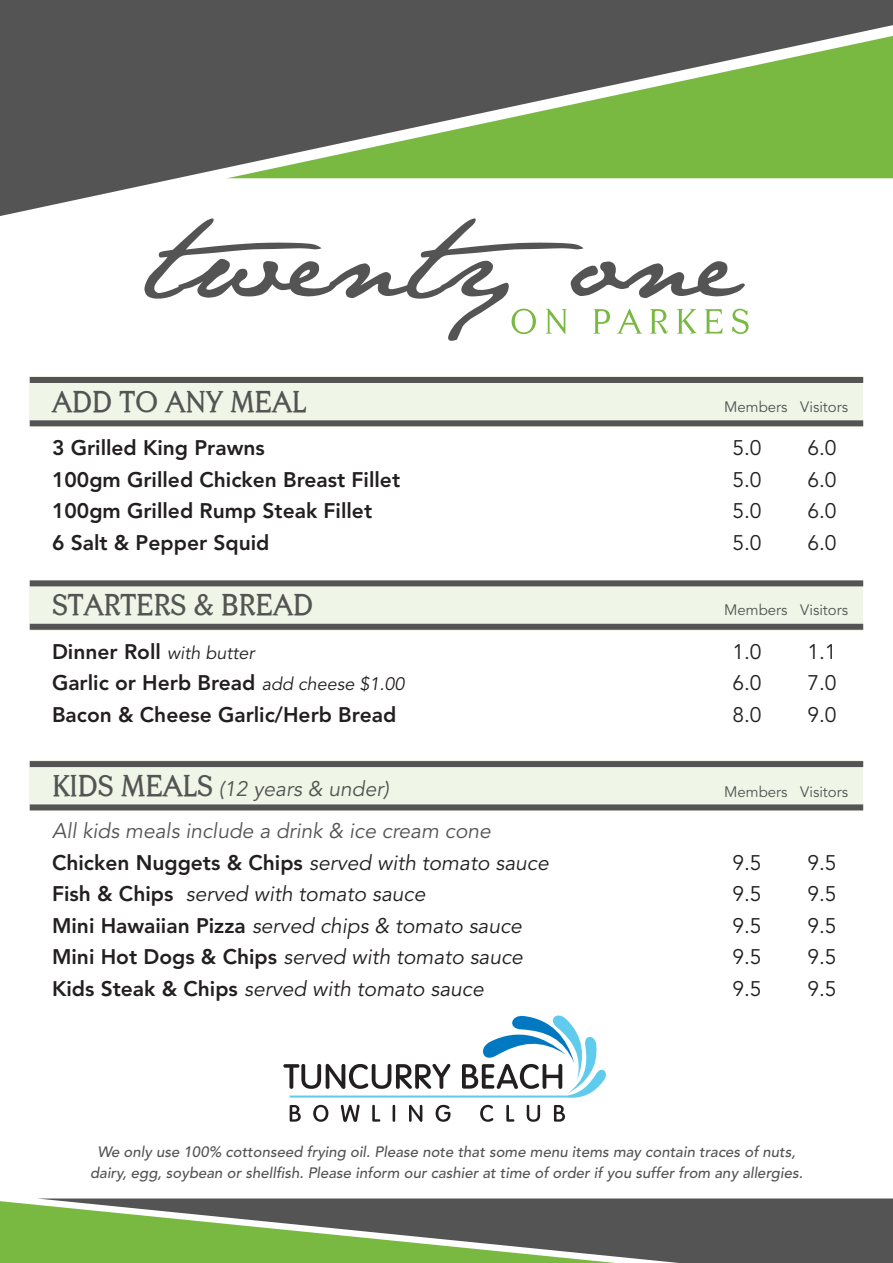
<style>
.page{position:relative;width:893px;height:1263px;background:#fff}
.page>*{position:absolute;margin:0;border:0;box-sizing:border-box;transform-origin:0 0}
.t1{font:700 30px "Centabel";color:#535453}
.t2{font:italic 21px "Avenir";color:#231f20}
.t3{font:800 21px "Avenir";color:#231f20}
.t4{font:21px "Avenir";color:#231f20}
.t5{font:italic 21px/42px "Avenir";color:#535453}
.t6{font:italic 500 15px/21px "Avenir";color:#535453;text-align:center}
.t7{font:15px "Avenir";color:#535453}
.s1{font-weight:400;font-style:italic;font-size:18px}
.s2{font-family:"Centabel";font-weight:700;font-style:normal;font-size:30px}
.s3{font-weight:800;font-style:normal}
</style>
<div class="page">
<svg style="left:144px;top:218px;width:605px;height:123px"></svg>
<div style="left:30px;top:580px;width:833px;height:50px;background:#eff5e7"></div>
<div style="left:30px;top:580px;width:833px;height:6px;background:#535453"></div>
<div style="left:30px;top:624px;width:833px;height:6px;background:#535453"></div>
<div style="left:30px;top:376px;width:833px;height:51px;background:#eff5e7"></div>
<div style="left:30px;top:377px;width:833px;height:6px;background:#535453"></div>
<div style="left:30px;top:420px;width:833px;height:6px;background:#535453"></div>
<div style="left:30px;top:760px;width:833px;height:51px;background:#eff5e7"></div>
<div style="left:30px;top:761px;width:833px;height:6px;background:#535453"></div>
<div style="left:30px;top:804px;width:833px;height:6px;background:#535453"></div>
<svg style="left:0;top:0;width:893px;height:216px;fill:#535453"></svg>
<svg style="left:227px;top:36px;width:666px;height:142px;background:#729257"></svg>
<div style="left:0;top:1201px;width:37px;height:62px;background:#79b942"></div>
<svg style="left:37px;top:1198px;width:856px;height:65px;background:#6b7f5b"></svg>
<svg style="left:290px;top:1105px;width:11px;height:16px"></svg>
<svg style="left:313px;top:1105px;width:15px;height:17px"></svg>
<svg style="left:341px;top:1105px;width:19px;height:17px"></svg>
<svg style="left:372px;top:1105px;width:8px;height:17px"></svg>
<svg style="left:393px;top:1105px;width:2px;height:17px"></svg>
<svg style="left:409px;top:1105px;width:13px;height:17px"></svg>
<svg style="left:436px;top:1105px;width:14px;height:17px"></svg>
<svg style="left:480px;top:1105px;width:13px;height:17px"></svg>
<svg style="left:506px;top:1105px;width:8px;height:17px"></svg>
<svg style="left:527px;top:1105px;width:13px;height:17px"></svg>
<svg style="left:554px;top:1105px;width:11px;height:16px"></svg>
<svg style="left:283px;top:1015px;width:323px;height:83px"></svg>
<h1 class="t1" style="left:52px;top:384px;width:256px">ADD TO ANY MEAL</h1>
<p class="t3" style="left:52px;top:436px;width:214px">3 Grilled King Prawns</p>
<p class="t4" style="left:732px;top:436px;width:31px">5.0</p>
<p class="t4" style="left:807px;top:436px;width:31px">6.0</p>
<p class="t3" style="left:52px;top:467px;width:350px">100gm Grilled Chicken Breast Fillet</p>
<p class="t4" style="left:732px;top:467px;width:31px">5.0</p>
<p class="t4" style="left:807px;top:467px;width:31px">6.0</p>
<p class="t3" style="left:52px;top:499px;width:322px">100gm Grilled Rump Steak Fillet</p>
<p class="t4" style="left:732px;top:499px;width:31px">5.0</p>
<p class="t4" style="left:807px;top:499px;width:31px">6.0</p>
<p class="t3" style="left:52px;top:530px;width:219px">6 Salt &amp; Pepper Squid</p>
<p class="t4" style="left:732px;top:530px;width:31px">5.0</p>
<p class="t4" style="left:807px;top:530px;width:31px">6.0</p>
<p class="t7" style="left:724px;top:398px;width:125px">Members Visitors</p>
<h1 class="t1" style="left:52px;top:587px;width:263px">STARTERS &amp; BREAD</h1>
<p class="t3" style="left:52px;top:639px;width:204px">Dinner Roll <span class="s1">with butter</span></p>
<p class="t4" style="left:732px;top:639px;width:31px">1.0</p>
<p class="t4" style="left:807px;top:639px;width:31px">1.1</p>
<p class="t3" style="left:52px;top:670px;width:354px">Garlic or Herb Bread <span class="s1">add cheese $1.00</span></p>
<p class="t4" style="left:732px;top:671px;width:31px">6.0</p>
<p class="t4" style="left:807px;top:671px;width:31px">7.0</p>
<p class="t3" style="left:52px;top:702px;width:346px">Bacon &amp; Cheese Garlic/Herb Bread</p>
<p class="t4" style="left:732px;top:702px;width:31px">8.0</p>
<p class="t4" style="left:807px;top:702px;width:31px">9.0</p>
<p class="t7" style="left:724px;top:601px;width:125px">Members Visitors</p>
<p class="t5" style="left:52px;top:768px;width:440px"><span class="s2">KIDS MEALS</span> (12 years &amp; under)<br>All kids meals include a drink &amp; ice cream cone</p>
<p class="t2" style="left:52px;top:850px;width:498px"><span class="s3">Chicken Nuggets &amp; Chips</span> served with tomato sauce</p>
<p class="t4" style="left:732px;top:850px;width:31px">9.5</p>
<p class="t4" style="left:807px;top:850px;width:31px">9.5</p>
<p class="t2" style="left:52px;top:882px;width:375px"><span class="s3">Fish &amp; Chips</span> served with tomato sauce</p>
<p class="t4" style="left:732px;top:882px;width:31px">9.5</p>
<p class="t4" style="left:807px;top:882px;width:31px">9.5</p>
<p class="t2" style="left:52px;top:913px;width:471px"><span class="s3">Mini Hawaiian Pizza</span> served chips &amp; tomato sauce</p>
<p class="t4" style="left:732px;top:913px;width:31px">9.5</p>
<p class="t4" style="left:807px;top:913px;width:31px">9.5</p>
<p class="t2" style="left:52px;top:945px;width:472px"><span class="s3">Mini Hot Dogs &amp; Chips</span> served with tomato sauce</p>
<p class="t4" style="left:732px;top:945px;width:31px">9.5</p>
<p class="t4" style="left:807px;top:945px;width:31px">9.5</p>
<p class="t2" style="left:52px;top:976px;width:433px"><span class="s3">Kids Steak &amp; Chips</span> served with tomato sauce</p>
<p class="t4" style="left:732px;top:976px;width:31px">9.5</p>
<p class="t4" style="left:807px;top:976px;width:31px">9.5</p>
<p class="t7" style="left:724px;top:783px;width:125px">Members Visitors</p>
<p class="t6" style="left:90px;top:1141px;width:714px">We only use 100% cottonseed frying oil. Please note that some menu items may contain traces of nuts, dairy, egg, soybean or shellfish. Please inform our cashier at time of order if you suffer from any allergies.</p>
</div>
